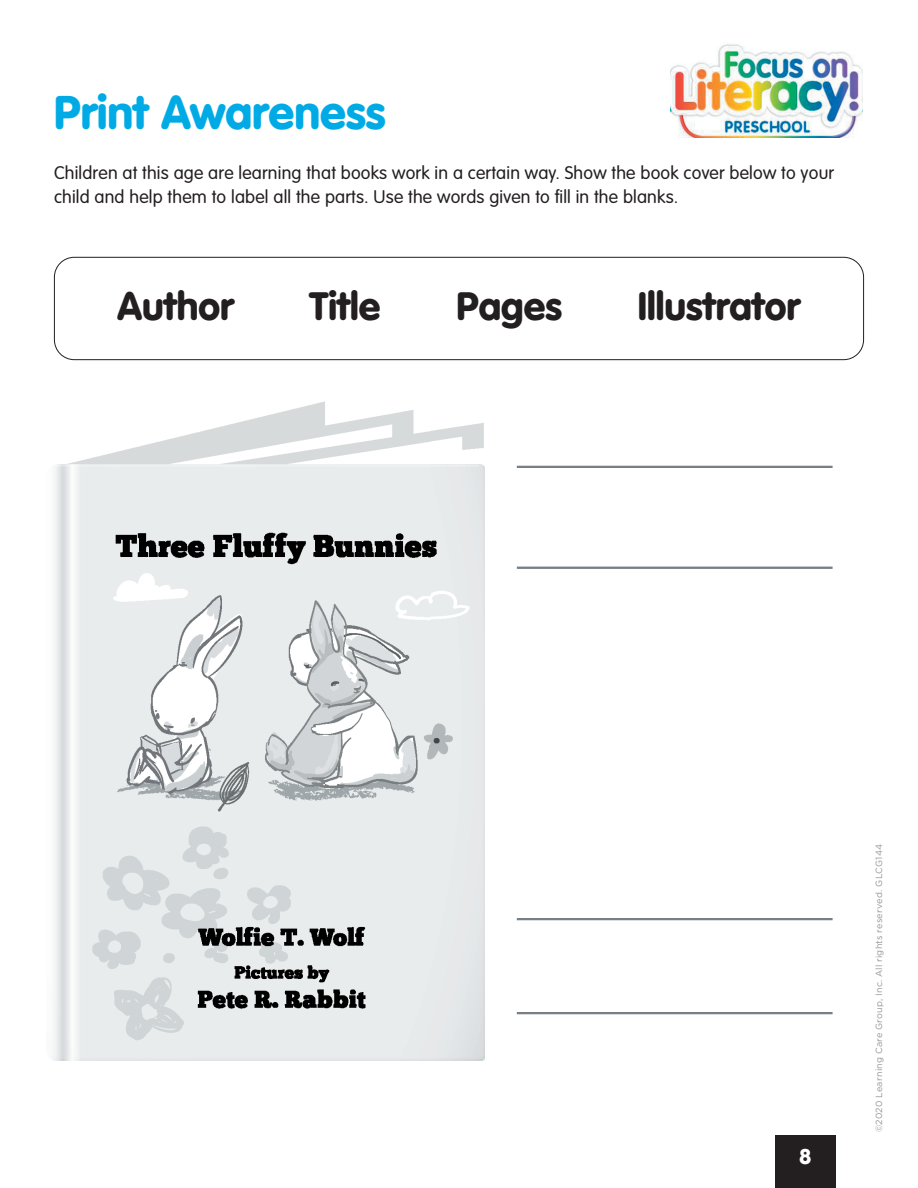
<style>
.page{position:relative;width:918px;height:1188px;background:#fff}
.page>*{position:absolute;margin:0;border:0;box-sizing:border-box;transform-origin:0 0}
.t1{font:900 46.5px "VAG Rounded Std";color:#00abe5}
.t2{font:900 39px "VAG Rounded Std";color:#231f20}
.t3{font:900 21px "VAG Rounded Std";color:#fff}
.t4{font:300 18px/24px "VAG Rounded Std";letter-spacing:.01em;color:#231f20}
.t5{font:9px "Gotham";letter-spacing:.025em;color:#939598}
</style>
<div class="page">
<div style="left:775px;top:1135px;width:61px;height:53px;background:#231f20"></div>
<img style="left:671px;top:44px;width:192px;height:94px">
<div style="left:517px;top:1012px;width:316px;height:2px;border:2px solid #788086"></div>
<div style="left:517px;top:466px;width:316px;height:2px;border:2px solid #788086"></div>
<div style="left:517px;top:567px;width:316px;height:2px;border:2px solid #788086"></div>
<div style="left:517px;top:918px;width:316px;height:2px;border:2px solid #788086"></div>
<div style="left:54px;top:257px;width:810px;height:103px;border:1px solid #231f20;border-radius:20px"></div>
<img style="left:52px;top:402px;width:432px;height:659px">
<h1 class="t1" style="left:54px;top:85px;width:333px">Print Awareness</h1>
<p class="t4" style="left:54px;top:161px;width:782px">Children at this age are learning that books work in a certain way. Show the book cover below to your child and help them to label all the parts. Use the words given to fill in the blanks.</p>
<h2 class="t2" style="left:118px;top:283px;width:118px">Author</h2>
<h2 class="t2" style="left:310px;top:283px;width:72px">Title</h2>
<h2 class="t2" style="left:457px;top:283px;width:107px">Pages</h2>
<h2 class="t2" style="left:638px;top:283px;width:164px">Illustrator</h2>
<p class="t3" style="left:799px;top:1144px;width:13px">8</p>
<p class="t5" style="left:873px;top:1132px;width:290px;rotate:-90deg">©2020 Learning Care Group, Inc. All rights reserved. GLCG144</p>
</div>
